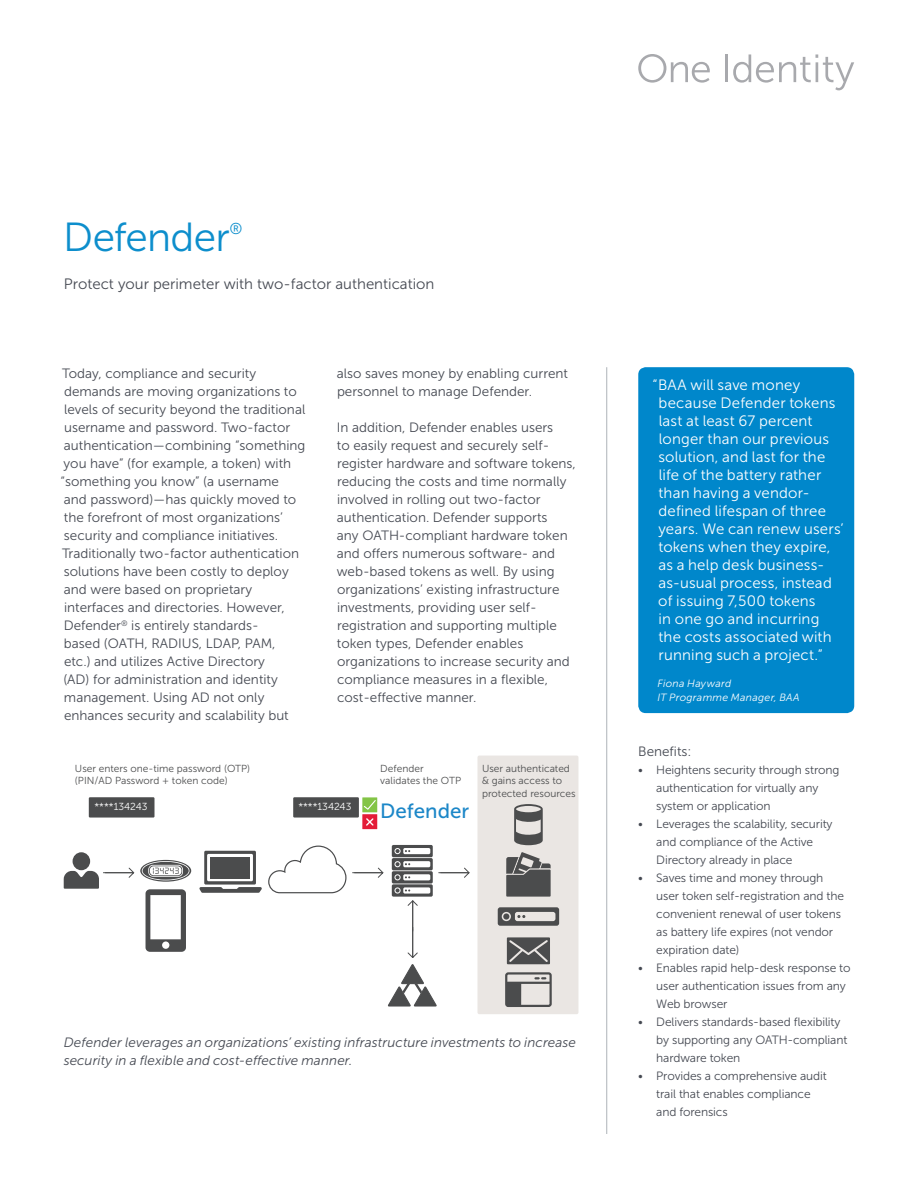
<style>
.page{position:relative;width:918px;height:1188px;background:#fff}
.page>*{position:absolute;margin:0;border:0;box-sizing:border-box;transform-origin:0 0}
.t1{font:40.5px "Museo Sans For Dell 300";letter-spacing:-.02em;color:#0d8ecc}
.t2{font:20.55px "Museo Sans For Dell 500";color:#1c87c8}
.t3{font:15.75px "Museo Sans For Dell 300";color:#0d8ecc}
.t4{font:15px/18px "Museo Sans For Dell 300";letter-spacing:.015em;color:#fff}
.t5{font:15px "Museo Sans For Dell 300";color:#454952}
.t6{font:13.5px/18px "Museo Sans For Dell 300";color:#454952}
.t7{font:italic 13.5px/18px "Museo Sans For Dell 300";letter-spacing:.005em;color:#454952}
.t8{font:12px/18px "Museo Sans For Dell 300";letter-spacing:-.01em;color:#454952}
.t9{font:italic 10.5px/13.5px "Museo Sans For Dell 300";letter-spacing:.025em;color:#fff}
.t10{font:10.2px/12.1px "Museo Sans For Dell 300";color:#4b4c4d}
.t11{font:10.2px "Museo Sans For Dell 300";color:#fff}
</style>
<div class="page">
<svg style="left:638px;top:54px;width:72px;height:29px"></svg>
<hr style="left:725px;top:54px;width:3px;height:28px;background:#a8a9ad">
<svg style="left:733px;top:54px;width:121px;height:36px"></svg>
<div style="left:477px;top:756px;width:101px;height:258px;background:#eae6e3;border-radius:2px"></div>
<div style="left:89px;top:797px;width:66px;height:21px;background:#4b4c4d"></div>
<div style="left:293px;top:797px;width:66px;height:21px;background:#4b4c4d"></div>
<svg style="left:498px;top:907px;width:61px;height:19px"></svg>
<svg style="left:514px;top:804px;width:29px;height:41px"></svg>
<svg style="left:362px;top:797px;width:15px;height:32px"></svg>
<svg style="left:268px;top:845px;width:202px;height:162px"></svg>
<svg style="left:507px;top:937px;width:43px;height:27px"></svg>
<svg style="left:506px;top:852px;width:45px;height:45px"></svg>
<svg style="left:505px;top:972px;width:47px;height:35px"></svg>
<svg style="left:199px;top:851px;width:63px;height:42px"></svg>
<svg style="left:64px;top:860px;width:127px;height:92px"></svg>
<div style="left:73px;top:852px;width:17px;height:18px;background:#4b4c4d;border-radius:50%"></div>
<hr style="left:606px;top:367px;width:1px;height:767px;background:#aeb3b8">
<div style="left:638px;top:367px;width:216px;height:346px;background:#0087cb;border-radius:7px"></div>
<h1 class="t1" style="left:63px;top:215px;width:168px">Defender</h1>
<p class="t3" style="left:229px;top:220px;width:15px">®</p>
<p class="t5" style="left:64px;top:276px;width:372px">Protect your perimeter with two-factor authentication</p>
<p class="t6" style="left:61px;top:364px;width:246px">Today, compliance and security demands are moving organizations to levels of security beyond the traditional username and password. Two-factor authentication—combining “something you have” (for example, a token) with “something you know” (a username<br>and password)—has quickly moved to the forefront of most organizations’ security and compliance initiatives.<br>Traditionally two-factor authentication solutions have been costly to deploy and were based on proprietary interfaces and directories. However, Defender<sup>®</sup> is entirely standards-<br>based (OATH, RADIUS, LDAP, PAM,<br>etc.) and utilizes Active Directory<br>(AD) for administration and identity management. Using AD not only enhances security and scalability but</p>
<p class="t6" style="left:337px;top:364px;width:233px">also saves money by enabling current personnel to manage Defender.</p>
<p class="t6" style="left:337px;top:418px;width:240px">In addition, Defender enables users<br>to easily request and securely self&shy;register hardware and software tokens, reducing the costs and time normally involved in rolling out two-factor authentication. Defender supports<br>any OATH-compliant hardware token and offers numerous software- and web-based tokens as well. By using organizations’ existing infrastructure investments, providing user self&shy;registration and supporting multiple token types, Defender enables organizations to increase security and compliance measures in a flexible, cost-effective manner.</p>
<p class="t10" style="left:75px;top:763px;width:177px">User enters one-time password (OTP) (PIN/AD Password + token code)</p>
<p class="t11" style="left:95px;top:801px;width:55px">****134243</p>
<p class="t11" style="left:298px;top:801px;width:55px">****134243</p>
<p class="t10" style="left:380px;top:763px;width:82px">Defender validates the OTP</p>
<h2 class="t2" style="left:380px;top:800px;width:90px">Defender</h2>
<p class="t10" style="left:482px;top:763px;width:95px">User authenticated &amp; gains access to protected resources</p>
<p class="t7" style="left:64px;top:1033px;width:514px">Defender leverages an organizations’ existing infrastructure investments to increase security in a flexible and cost-effective manner.</p>
<p class="t4" style="left:658px;top:376px;width:187px;text-indent:-6px">“BAA will save money because Defender tokens last at least 67 percent longer than our previous solution, and last for the life of the battery rather than having a vendor&shy;defined lifespan of three years. We can renew users’ tokens when they expire, as a help desk business&shy;as-usual process, instead of issuing 7,500 tokens<br>in one go and incurring the costs associated with running such a project.”</p>
<p class="t9" style="left:657px;top:677px;width:144px">Fiona Hayward<br>IT Programme Manager, BAA</p>
<p class="t6" style="left:638px;top:742px;width:55px">Benefits:</p>
<p class="t8" style="left:656px;top:761px;width:185px;text-indent:-18px">• Heightens security through strong authentication for virtually any system or application</p>
<p class="t8" style="left:656px;top:815px;width:178px;text-indent:-18px">• Leverages the scalability, security and compliance of the Active<br>Directory already in place</p>
<p class="t8" style="left:656px;top:869px;width:189px;text-indent:-18px">• Saves time and money through user token self-registration and the convenient renewal of user tokens as battery life expires (not vendor expiration date)</p>
<p class="t8" style="left:656px;top:959px;width:196px;text-indent:-18px">• Enables rapid help-desk response to user authentication issues from any<br>Web browser</p>
<p class="t8" style="left:656px;top:1013px;width:193px;text-indent:-18px">• Delivers standards-based flexibility by supporting any OATH-compliant hardware token</p>
<p class="t8" style="left:656px;top:1067px;width:172px;text-indent:-18px">• Provides a comprehensive audit trail that enables compliance and forensics</p>
</div>
